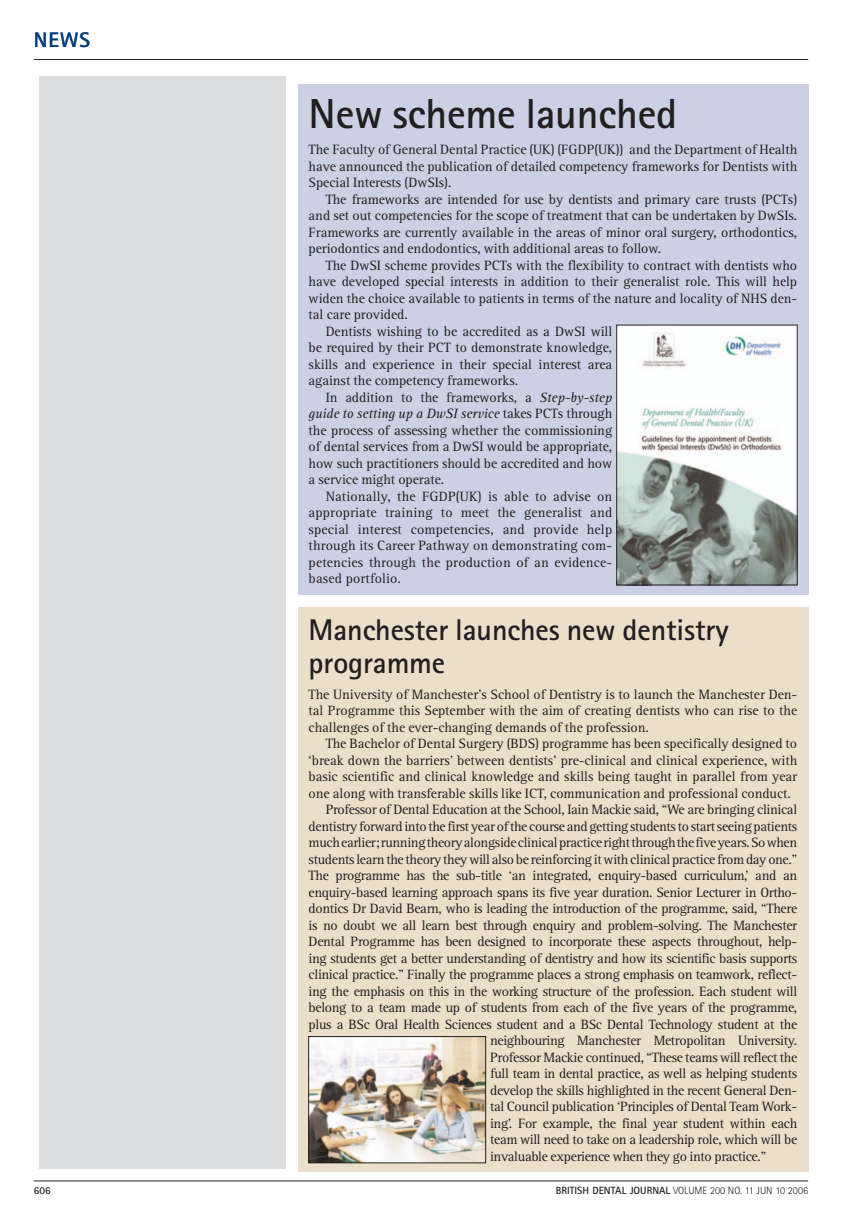
<style>
.page{position:relative;width:842px;height:1227px;background:#fff}
.page>*{position:absolute;margin:0;border:0;box-sizing:border-box;transform-origin:0 0}
.t1{font:700 42px "Rotis Sans Serif";letter-spacing:-.005em;color:#231f20}
.t2{font:700 30px/33px "Rotis Sans Serif";letter-spacing:-.005em;color:#231f20}
.t3{font:700 21px "Rotis Sans Serif";color:#013d7d}
.t4{font:13.95px "Rotis Serif";letter-spacing:-.005em;color:#231f20}
.t5{font:13.95px "Rotis Serif";letter-spacing:-.025em;color:#231f20}
.t6{font:italic 13.95px "Rotis Serif";letter-spacing:-.005em;color:#231f20}
.t7{font:300 10.5px "Rotis Sans Serif";color:#231f20}
.t8{font:700 10.5px "Rotis Sans Serif";color:#231f20}
.s1{font-style:italic}
.s2{font-style:normal}
.s3{font-weight:700}
</style>
<div class="page">
<hr style="left:34px;top:1181px;width:774px;height:1px;background:#231f20">
<div style="left:298px;top:608px;width:510px;height:564px;background:#ecdfc9"></div>
<div style="left:298px;top:84px;width:510px;height:511px;background:#cbd0e4"></div>
<hr style="left:34px;top:59px;width:774px;height:1px;background:#231f20">
<div style="left:40px;top:76px;width:246px;height:1092px;background:#dcdddf"></div>
<img style="left:618px;top:327px;width:177px;height:256px">
<div style="left:616px;top:325px;width:181px;height:260px;border:1px solid #231f20"></div>
<img style="left:310px;top:1038px;width:174px;height:123px">
<div style="left:308px;top:1036px;width:178px;height:127px;border:1px solid #231f20"></div>
<p class="t3" style="left:34px;top:32px;width:58px">NEWS</p>
<p class="t1" style="left:308px;top:99px;width:370px">New scheme launched</p>
<p class="t4" style="left:308px;top:145px;width:490px">The Faculty of General Dental Practice (UK) (FGDP(UK)) and the Department of Health</p>
<p class="t4" style="left:308px;top:161px;width:490px">have announced the publication of detailed competency frameworks for Dentists with</p>
<p class="t4" style="left:308px;top:178px;width:144px">Special Interests (DwSIs).</p>
<p class="t4" style="left:325px;top:194px;width:473px">The frameworks are intended for use by dentists and primary care trusts (PCTs)</p>
<p class="t4" style="left:308px;top:211px;width:490px">and set out competencies for the scope of treatment that can be undertaken by DwSIs.</p>
<p class="t4" style="left:308px;top:227px;width:490px">Frameworks are currently available in the areas of minor oral surgery, orthodontics,</p>
<p class="t4" style="left:308px;top:244px;width:354px">periodontics and endodontics, with additional areas to follow.</p>
<p class="t4" style="left:325px;top:260px;width:473px">The DwSI scheme provides PCTs with the flexibility to contract with dentists who</p>
<p class="t4" style="left:308px;top:277px;width:490px">have developed special interests in addition to their generalist role. This will help</p>
<p class="t4" style="left:308px;top:293px;width:490px">widen the choice available to patients in terms of the nature and locality of NHS den-</p>
<p class="t4" style="left:308px;top:310px;width:101px">tal care provided.</p>
<p class="t4" style="left:325px;top:326px;width:288px">Dentists wishing to be accredited as a DwSI will</p>
<p class="t4" style="left:308px;top:343px;width:305px">be required by their PCT to demonstrate knowledge,</p>
<p class="t4" style="left:308px;top:359px;width:305px">skills and experience in their special interest area</p>
<p class="t4" style="left:308px;top:376px;width:211px">against the competency frameworks.</p>
<p class="t4" style="left:325px;top:392px;width:288px">In addition to the frameworks, a <span class="s1">Step-by-step</span></p>
<p class="t6" style="left:308px;top:409px;width:305px">guide to setting up a DwSI service <span class="s2">takes PCTs through</span></p>
<p class="t4" style="left:308px;top:425px;width:305px">the process of assessing whether the commissioning</p>
<p class="t4" style="left:308px;top:442px;width:305px">of dental services from a DwSI would be appropriate,</p>
<p class="t4" style="left:308px;top:458px;width:305px">how such practitioners should be accredited and how</p>
<p class="t4" style="left:308px;top:475px;width:137px">a service might operate.</p>
<p class="t4" style="left:325px;top:491px;width:288px">Nationally, the FGDP(UK) is able to advise on</p>
<p class="t4" style="left:308px;top:508px;width:305px">appropriate training to meet the generalist and</p>
<p class="t4" style="left:308px;top:524px;width:305px">special interest competencies, and provide help</p>
<p class="t4" style="left:308px;top:541px;width:305px">through its Career Pathway on demonstrating com-</p>
<p class="t4" style="left:308px;top:557px;width:305px">petencies through the production of an evidence-</p>
<p class="t4" style="left:308px;top:574px;width:94px">based portfolio.</p>
<p class="t2" style="left:308px;top:616px;width:421px">Manchester launches new dentistry programme</p>
<p class="t4" style="left:308px;top:689px;width:490px">The University of Manchester’s School of Dentistry is to launch the Manchester Den-</p>
<p class="t4" style="left:308px;top:706px;width:490px">tal Programme this September with the aim of creating dentists who can rise to the</p>
<p class="t4" style="left:308px;top:722px;width:341px">challenges of the ever-changing demands of the profession.</p>
<p class="t4" style="left:325px;top:739px;width:473px">The Bachelor of Dental Surgery (BDS) programme has been specifically designed to</p>
<p class="t4" style="left:308px;top:755px;width:490px">‘break down the barriers’ between dentists’ pre-clinical and clinical experience, with</p>
<p class="t4" style="left:308px;top:772px;width:490px">basic scientific and clinical knowledge and skills being taught in parallel from year</p>
<p class="t4" style="left:308px;top:788px;width:483px">one along with transferable skills like ICT, communication and professional conduct.</p>
<p class="t5" style="left:325px;top:805px;width:473px">Professor of Dental Education at the School, Iain Mackie said, “We are bringing clinical</p>
<p class="t5" style="left:308px;top:821px;width:490px">dentistry forward into the first year of the course and getting students to start seeing patients</p>
<p class="t5" style="left:308px;top:838px;width:490px">much earlier; running theory alongside clinical practice right through the five years. So when</p>
<p class="t5" style="left:308px;top:854px;width:490px">students learn the theory they will also be reinforcing it with clinical practice from day one.”</p>
<p class="t5" style="left:308px;top:871px;width:490px">The programme has the sub-title ‘an integrated, enquiry-based curriculum,’ and an</p>
<p class="t5" style="left:308px;top:887px;width:490px">enquiry-based learning approach spans its five year duration. Senior Lecturer in Ortho-</p>
<p class="t5" style="left:308px;top:904px;width:490px">dontics Dr David Bearn, who is leading the introduction of the programme, said, “There</p>
<p class="t5" style="left:308px;top:920px;width:490px">is no doubt we all learn best through enquiry and problem-solving. The Manchester</p>
<p class="t5" style="left:308px;top:937px;width:490px">Dental Programme has been designed to incorporate these aspects throughout, help-</p>
<p class="t5" style="left:308px;top:953px;width:490px">ing students get a better understanding of dentistry and how its scientific basis supports</p>
<p class="t5" style="left:308px;top:970px;width:490px">clinical practice.” Finally the programme places a strong emphasis on teamwork, reflect-</p>
<p class="t5" style="left:308px;top:986px;width:490px">ing the emphasis on this in the working structure of the profession. Each student will</p>
<p class="t5" style="left:308px;top:1003px;width:490px">belong to a team made up of students from each of the five years of the programme,</p>
<p class="t5" style="left:308px;top:1019px;width:490px">plus a BSc Oral Health Sciences student and a BSc Dental Technology student at the</p>
<p class="t5" style="left:490px;top:1036px;width:308px">neighbouring Manchester Metropolitan University.</p>
<p class="t5" style="left:490px;top:1052px;width:308px">Professor Mackie continued, “These teams will reflect the</p>
<p class="t5" style="left:490px;top:1069px;width:308px">full team in dental practice, as well as helping students</p>
<p class="t5" style="left:490px;top:1085px;width:308px">develop the skills highlighted in the recent General Den-</p>
<p class="t5" style="left:490px;top:1102px;width:308px">tal Council publication ‘Principles of Dental Team Work-</p>
<p class="t5" style="left:490px;top:1118px;width:308px">ing’. For example, the final year student within each</p>
<p class="t5" style="left:490px;top:1135px;width:308px">team will need to take on a leadership role, which will be</p>
<p class="t5" style="left:490px;top:1151px;width:277px">invaluable experience when they go into practice.”</p>
<p class="t8" style="left:34px;top:1187px;width:18px">606</p>
<p class="t7" style="left:556px;top:1187px;width:254px"><span class="s3">BRITISH DENTAL JOURNAL</span> VOLUME 200 NO. 11 JUN 10 2006</p>
</div>
